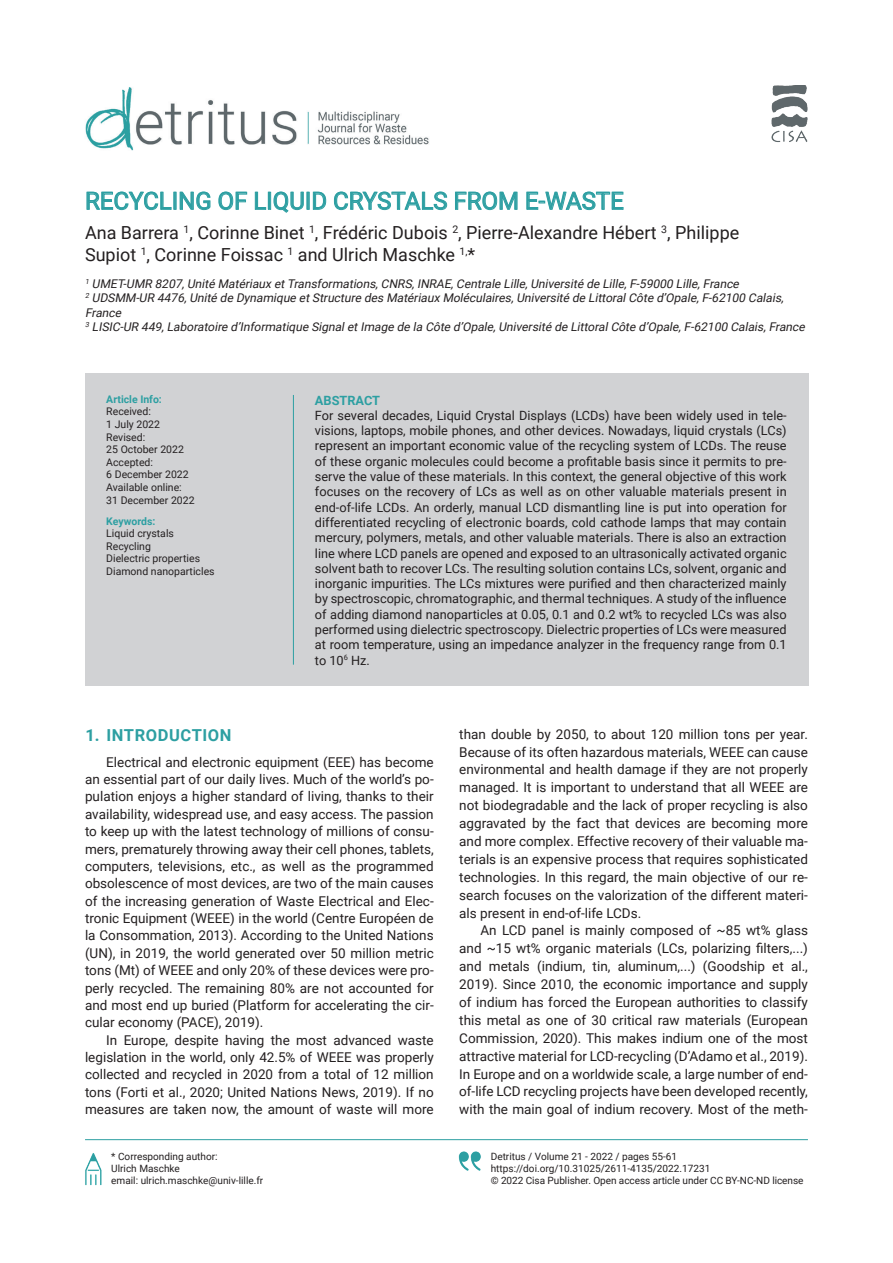
<style>
.page{position:relative;width:893px;height:1263px;background:#fff}
.page>*{position:absolute;margin:0;border:0;box-sizing:border-box;transform-origin:0 0}
.t1{font:24px "Roboto";color:#2d9fa2}
.t2{font:18px/21.6px "Roboto";color:#231f20}
.t3{font:700 16.5px "Roboto";letter-spacing:.035em;color:#2d9fa2}
.t4{font:13.5px/17.9px "Roboto";color:#231f20;text-align:justify}
.t5{font:12.75px/15.3px "Roboto";color:#231f20;text-align:justify}
.t6{font:700 12.75px "Roboto";color:#2d9fa2}
.t7{font:italic 12px/14.4px "Roboto";color:#231f20}
.t8{font:10.5px/12.6px "Roboto";color:#231f20}
.t9{font:700 10.5px "Roboto";color:#2d9fa2}
.t10{font:10.05px/12px "Roboto";color:#231f20}
</style>
<div class="page">
<img style="left:85px;top:87px;width:344px;height:64px">
<hr style="left:85px;top:1139px;width:723px;height:1px;background:#2d9fa2">
<img style="left:458px;top:1151px;width:23px;height:20px">
<img style="left:85px;top:1153px;width:17px;height:33px">
<img style="left:771px;top:85px;width:37px;height:57px">
<div style="left:85px;top:374px;width:723px;height:312px;background:#d1d2d4"></div>
<svg style="left:87px;top:192px;width:123px;height:18px"></svg>
<svg style="left:219px;top:192px;width:28px;height:18px"></svg>
<svg style="left:255px;top:192px;width:11px;height:17px"></svg>
<div style="left:268px;top:192px;width:3px;height:17px;border:1px solid #2d9fa2"></div>
<svg style="left:274px;top:192px;width:52px;height:20px"></svg>
<svg style="left:334px;top:192px;width:113px;height:18px"></svg>
<svg style="left:455px;top:192px;width:62px;height:18px"></svg>
<svg style="left:527px;top:192px;width:96px;height:18px"></svg>
<hr style="left:293px;top:395px;width:1px;height:270px;background:#2d9fa2">
<h1 class="t1" style="left:85px;top:184px;width:540px">RECYCLING OF LIQUID CRYSTALS FROM E-WASTE</h1>
<h2 class="t2" style="left:85px;top:221px;width:656px">Ana Barrera <sup>1</sup>, Corinne Binet <sup>1</sup>, Frédéric Dubois <sup>2</sup>, Pierre-Alexandre Hébert <sup>3</sup>, Philippe<br>Supiot <sup>1</sup>, Corinne Foissac <sup>1</sup> and Ulrich Maschke <sup>1,</sup>*</h2>
<p class="t7" style="left:85px;top:276px;width:724px"><sup>1</sup> UMET-UMR 8207,Unité Matériaux etTransformations,CNRS,INRAE,Centrale Lille,Université de Lille,F-59000 Lille,France<br><sup>2</sup> UDSMM-UR 4476,Unité de Dynamique etStructure des Matériaux Moléculaires,Université de LittoralCôte d’Opale,F-62100 Calais, France<br><sup>3</sup> LISIC-UR 449,Laboratoire d’Informatique SignaletImage de la Côte d’Opale,Université de LittoralCôte d’Opale,F-62100 Calais,France</p>
<p class="t9" style="left:106px;top:392px;width:57px">Article Info:</p>
<p class="t8" style="left:106px;top:405px;width:90px">Received:<br>1 July 2022<br>Revised:<br>25 October 2022<br>Accepted:<br>6 December 2022<br>Available online:<br>31 December 2022</p>
<p class="t9" style="left:106px;top:514px;width:51px">Keywords:</p>
<p class="t8" style="left:106px;top:527px;width:110px">Liquid crystals<br>Recycling<br>Dielectric properties<br>Diamond nanoparticles</p>
<p class="t6" style="left:315px;top:391px;width:67px">ABSTRACT</p>
<p class="t5" style="left:315px;top:407px;width:473px">For several decades, Liquid Crystal Displays (LCDs) have been widely used in tele&shy;visions, laptops, mobile phones, and other devices. Nowadays, liquid crystals (LCs) represent an important economic value of the recycling system of LCDs. The reuse of these organic molecules could become a profitable basis since it permits to pre&shy;serve the value of these materials. In this context, the general objective of this work focuses on the recovery of LCs as well as on other valuable materials present in end-of-life LCDs. An orderly, manual LCD dismantling line is put into operation for differentiated recycling of electronic boards, cold cathode lamps that may contain mercury, polymers, metals, and other valuable materials. There is also an extraction line where LCD panels are opened and exposed to an ultrasonically activated organic solvent bath to recover LCs. The resulting solution contains LCs, solvent, organic and inorganic impurities. The LCs mixtures were purified and then characterized mainly by spectroscopic, chromatographic, and thermal techniques. A study of the influence of adding diamond nanoparticles at 0.05, 0.1 and 0.2 wt% to recycled LCs was also performed using dielectric spectroscopy. Dielectric properties of LCs were measured at room temperature, using an impedance analyzer in the frequency range from 0.1 to 10<sup>6</sup> Hz.</p>
<p class="t3" style="left:85px;top:723px;width:148px">1. INTRODUCTION</p>
<p class="t4" style="left:85px;top:753px;width:350px;line-height:17.4px;text-indent:21px">Electrical and electronic equipment (EEE) has become an essential part of our daily lives. Much of the world’s po&shy;pulation enjoys a higher standard of living, thanks to their availability, widespread use, and easy access. The passion to keep up with the latest technology of millions of consu&shy;mers, prematurely throwing away their cell phones, tablets, computers, televisions, etc., as well as the programmed obsolescence of most devices, are two of the main causes of the increasing generation of Waste Electrical and Elec&shy;tronic Equipment (WEEE) in the world (Centre Européen de la Consommation, 2013). According to the United Nations (UN), in 2019, the world generated over 50 million metric tons (Mt) of WEEE and only 20% of these devices were pro&shy;perly recycled. The remaining 80% are not accounted for and most end up buried (Platform for accelerating the cir&shy;cular economy (PACE), 2019).</p>
<p class="t4" style="left:85px;top:1031px;width:350px;line-height:17.4px;text-indent:21px">In Europe, despite having the most advanced waste legislation in the world, only 42.5% of WEEE was properly collected and recycled in 2020 from a total of 12 million tons (Forti et al., 2020; United Nations News, 2019). If no measures are taken now, the amount of waste will more</p>
<p class="t4" style="left:459px;top:724px;width:350px">than double by 2050, to about 120 million tons per year.<br>Because of its often hazardous materials, WEEE can cause environmental and health damage if they are not properly managed. It is important to understand that all WEEE are not biodegradable and the lack of proper recycling is also aggravated by the fact that devices are becoming more and more complex. Effective recovery of their valuable ma&shy;terials is an expensive process that requires sophisticated technologies. In this regard, the main objective of our re&shy;search focuses on the valorization of the different materi&shy;als present in end-of-life LCDs.</p>
<p class="t4" style="left:459px;top:921px;width:350px;text-indent:21px">An LCD panel is mainly composed of ~85 wt% glass and ~15 wt% organic materials (LCs, polarizing filters,...) and metals (indium, tin, aluminum,...) (Goodship et al., 2019). Since 2010, the economic importance and supply of indium has forced the European authorities to classify this metal as one of 30 critical raw materials (European Commission, 2020). This makes indium one of the most attractive material for LCD-recycling (D’Adamo et al., 2019).<br>In Europe and on a worldwide scale, a large number of end&shy;of-life LCD recycling projects have been developed recently, with the main goal of indium recovery. Most of the meth-</p>
<p class="t10" style="left:111px;top:1150px;width:154px">* Corresponding author:<br>Ulrich Maschke<br>email: ulrich.maschke@univ-lille.fr</p>
<p class="t10" style="left:491px;top:1150px;width:314px">Detritus / Volume 21 - 2022 / pages 55-61 https://doi.org/10.31025/2611-4135/2022.17231<br>© 2022 Cisa Publisher. Open access article under CC BY-NC-ND license</p>
</div>
